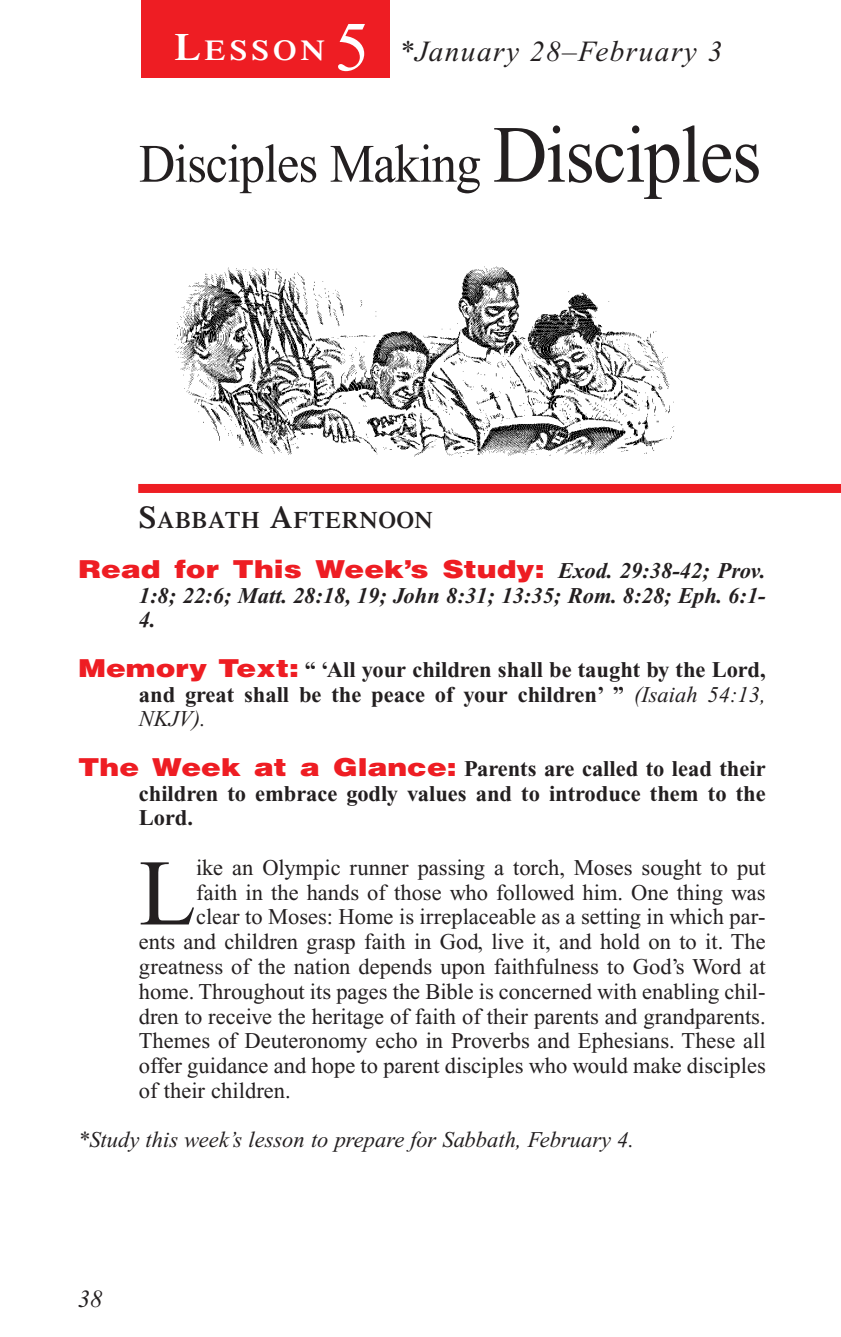
<style>
.page{position:relative;width:841px;height:1337px;background:#fff}
.page>*{position:absolute;margin:0;border:0;box-sizing:border-box;transform-origin:0 0}
.t1{font:93.83px "Times New Roman";color:#231f20}
.t2{font:69.75px "Times New Roman";color:#fff}
.t3{font:54px "Times New Roman";letter-spacing:-.02em;color:#231f20;scale:.93 1}
.t4{font:italic 29.25px "Times New Roman";letter-spacing:.05em;color:#231f20}
.t5{font:600 28.8px "Times";letter-spacing:.135em;color:#fff;scale:1.1 1}
.t6{font:900 24.75px "Helvetica";color:#ee1d23;scale:1.2 1}
.t7{font:italic 24.75px "Times New Roman";color:#231f20}
.t8{font:600 23.62px "Times";letter-spacing:.035em;color:#231f20}
.t9{font:22.5px "Times New Roman";color:#231f20}
.t10{font:700 22.5px/24.8px "Times New Roman";color:#231f20;text-align:justify}
.t11{font:italic 700 22.5px/24.8px "Times New Roman";color:#231f20}
.t12{font:italic 22.5px "Times New Roman";color:#231f20}
.s1{font-size:38.25px}
.s2{font-size:81px}
.s3{font-size:31.5px}
.s4{font-family:"Times New Roman";font-weight:700;font-style:italic;font-size:22.5px;color:#231f20}
.s5{font-family:"Helvetica";font-weight:900;font-size:24.75px;color:#ee1d23}
.s6{font-weight:400;font-style:italic}
</style>
<div class="page">
<div style="left:141px;top:0;width:248px;height:77px;background:#ee1d23"></div>
<img style="left:174px;top:266px;width:501px;height:191px">
<div style="left:138px;top:484px;width:702px;height:9px;background:#ee1d23"></div>
<p class="t5" style="left:174px;top:39px;width:138px"><span class="s1">L</span>ESSON</p>
<h2 class="t2" style="left:334px;top:22px;width:36px">5</h2>
<h3 class="t4" style="left:399px;top:41px;width:325px">*January 28–February 3</h3>
<h3 class="t3" style="left:139px;top:144px;width:670px">Disciples Making <span class="s2">Disciples</span></h3>
<p class="t8" style="left:139px;top:511px;width:295px"><span class="s3">S</span>ABBATH <span class="s3">A</span>FTERNOON</p>
<p class="t6" style="left:78px;top:555px;width:574px">Read for This Week’s Study: <span class="s4">Exod. 29:38-42; Prov.</span></p>
<p class="t11" style="left:139px;top:585px;width:628px">1:8; 22:6; Matt. 28:18, 19; John 8:31; 13:35; Rom. 8:28; Eph. 6:1-<br>4.</p>
<p class="t10" style="left:139px;top:659px;width:628px;text-indent:-61px"><span class="s5">Memory Text:</span> “ ‘All your children shall be taught by the Lord, and great shall be the peace of your children’ ” <span class="s6">(Isaiah 54:13, NKJV).</span></p>
<p class="t10" style="left:139px;top:758px;width:628px;text-indent:-61px"><span class="s5">The Week at a Glance:</span> Parents are called to lead their children to embrace godly values and to introduce them to the Lord.</p>
<h1 class="t1" style="left:139px;top:859px;width:59px">L</h1>
<p class="t9" style="left:196px;top:859px;width:571px">ike an Olympic runner passing a torch, Moses sought to put</p>
<p class="t9" style="left:196px;top:884px;width:571px">faith in the hands of those who followed him. One thing was</p>
<p class="t9" style="left:196px;top:909px;width:571px">clear to Moses: Home is irreplaceable as a setting in which par-</p>
<p class="t9" style="left:139px;top:933px;width:628px">ents and children grasp faith in God, live it, and hold on to it. The</p>
<p class="t9" style="left:139px;top:958px;width:628px">greatness of the nation depends upon faithfulness to God’s Word at</p>
<p class="t9" style="left:139px;top:983px;width:628px">home. Throughout its pages the Bible is concerned with enabling chil-</p>
<p class="t9" style="left:139px;top:1008px;width:628px">dren to receive the heritage of faith of their parents and grandparents.</p>
<p class="t9" style="left:139px;top:1032px;width:628px">Themes of Deuteronomy echo in Proverbs and Ephesians. These all</p>
<p class="t9" style="left:139px;top:1057px;width:628px">offer guidance and hope to parent disciples who would make disciples</p>
<p class="t9" style="left:139px;top:1082px;width:153px">of their children.</p>
<p class="t12" style="left:78px;top:1131px;width:557px">*Study this week’s lesson to prepare for Sabbath, February 4.</p>
<p class="t7" style="left:78px;top:1289px;width:26px">38</p>
</div>
